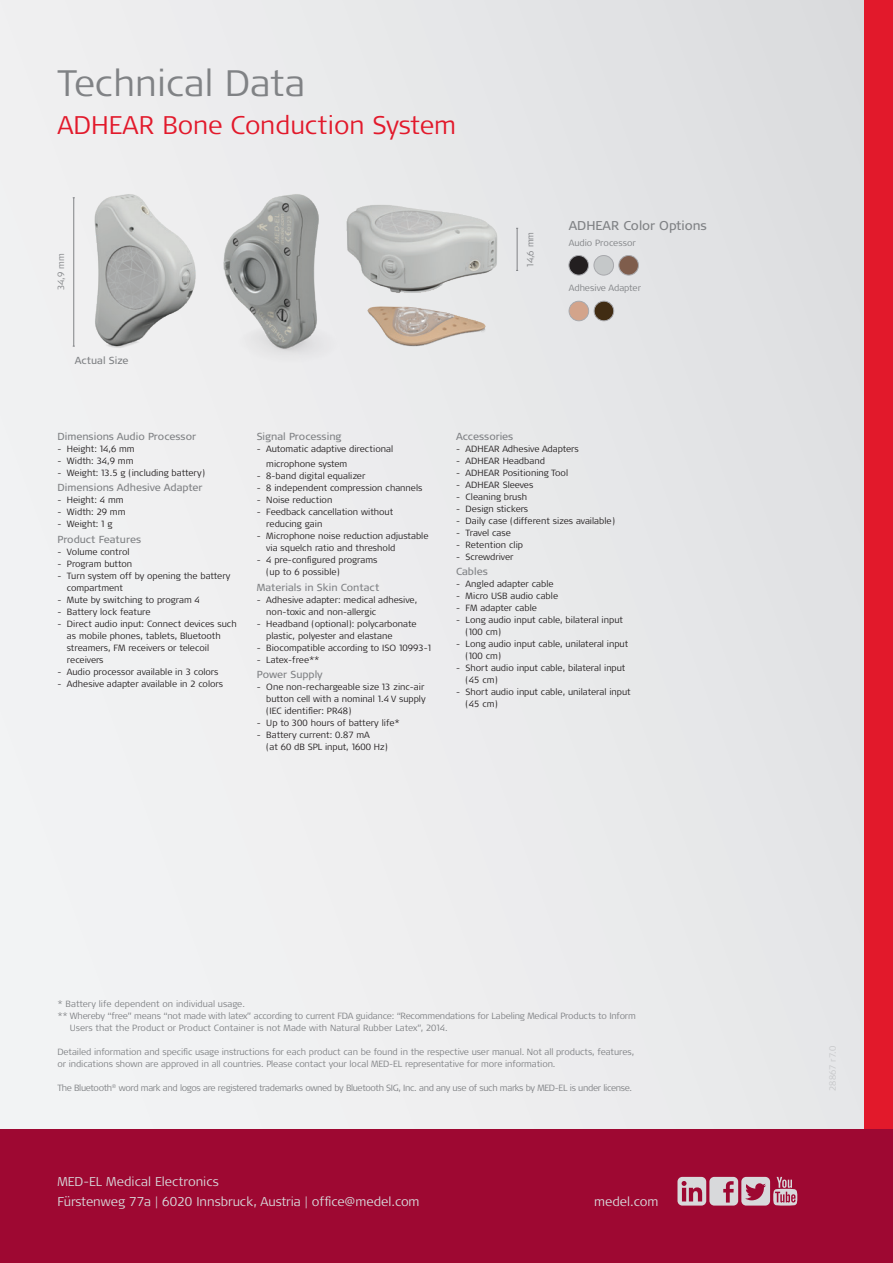
<style>
.page{position:relative;width:893px;height:1263px;background:#ebebed}
.page>*{position:absolute;margin:0;border:0;box-sizing:border-box;transform-origin:0 0}
.t1{font:300 36.75px "Signa Pro";color:#808285}
.t2{font:300 25.5px "Signa Pro";color:#e2192b}
.t3{font:300 12.75px/19.2px "Signa Pro";color:#d8d9db}
.t4{font:12.75px "Signa Pro";color:#808285}
.t5{font:10.2px "Signa Pro";color:#808285}
.t6{font:300 9px/12px "Signa Pro";color:#231f20}
.t7{font:300 9px/12px "Signa Pro";letter-spacing:-.01em;color:#808285}
.t8{font:300 9px "Signa Pro";letter-spacing:-.035em;color:#808285}
.t9{font:300 9px "Signa Pro";color:#c7c8ca}
</style>
<div class="page">
<div style="left:864px;top:0;width:29px;height:1263px;background:#e2192b"></div>
<div style="left:0;top:1129px;width:893px;height:134px;background:#9e0832"></div>
<svg style="left:677px;top:1177px;width:120px;height:28px"></svg>
<img style="left:72px;top:194px;width:124px;height:154px">
<img style="left:397px;top:206px;width:122px;height:141px">
<hr style="left:73px;top:198px;width:1px;height:148px;background:#808285">
<hr style="left:517px;top:228px;width:1px;height:42px;background:#808285">
<div style="left:569px;top:301px;width:20px;height:20px;background:#d3a48b;border-radius:50%"></div>
<div style="left:569px;top:301px;width:20px;height:20px;border:1px solid #a8a9ad;border-radius:50%"></div>
<div style="left:569px;top:255px;width:19px;height:20px;background:#231f20;border-radius:50%"></div>
<div style="left:569px;top:255px;width:20px;height:20px;border:1px solid #a8a9ad;border-radius:50%"></div>
<div style="left:594px;top:301px;width:20px;height:20px;background:#412c13;border-radius:50%"></div>
<div style="left:594px;top:301px;width:20px;height:20px;border:1px solid #a8a9ad;border-radius:50%"></div>
<div style="left:594px;top:255px;width:20px;height:20px;background:#c5c8c9;border-radius:50%"></div>
<div style="left:594px;top:255px;width:20px;height:20px;border:1px solid #a8a9ad;border-radius:50%"></div>
<div style="left:619px;top:255px;width:19px;height:20px;background:#7f5d4c;border-radius:50%"></div>
<div style="left:619px;top:255px;width:20px;height:20px;border:1px solid #a8a9ad;border-radius:50%"></div>
<img style="left:223px;top:194px;width:174px;height:158px">
<h1 class="t1" style="left:57px;top:57px;width:249px">Technical Data</h1>
<h2 class="t2" style="left:57px;top:107px;width:400px">ADHEAR Bone Conduction System</h2>
<p class="t7" style="left:55px;top:290px;width:38px;rotate:-90deg">34,9 mm</p>
<p class="t5" style="left:75px;top:353px;width:55px">Actual Size</p>
<p class="t7" style="left:524px;top:267px;width:36px;rotate:-90deg">14,6 mm</p>
<h3 class="t4" style="left:569px;top:216px;width:140px">ADHEAR Color Options</h3>
<p class="t7" style="left:569px;top:236px;width:68px">Audio Processor</p>
<p class="t7" style="left:569px;top:282px;width:74px">Adhesive Adapter</p>
<p class="t5" style="left:57px;top:429px;width:140px">Dimensions Audio Processor</p>
<p class="t6" style="left:57px;top:443px;width:79px">- Height: 14,6 mm</p>
<p class="t6" style="left:57px;top:455px;width:77px">- Width: 34,9 mm</p>
<p class="t6" style="left:57px;top:467px;width:149px">- Weight: 13.5 g (including battery)</p>
<p class="t5" style="left:57px;top:481px;width:147px">Dimensions Adhesive Adapter</p>
<p class="t6" style="left:57px;top:494px;width:68px">- Height: 4 mm</p>
<p class="t6" style="left:57px;top:506px;width:70px">- Width: 29 mm</p>
<p class="t6" style="left:57px;top:518px;width:57px">- Weight: 1 g</p>
<p class="t5" style="left:57px;top:532px;width:85px">Product Features</p>
<p class="t6" style="left:57px;top:545px;width:74px">- Volume control</p>
<p class="t6" style="left:57px;top:557px;width:76px">- Program button</p>
<p class="t6" style="left:67px;top:569px;width:165px;text-indent:-10px">- Turn system off by opening the battery compartment</p>
<p class="t6" style="left:57px;top:593px;width:144px">- Mute by switching to program 4</p>
<p class="t6" style="left:57px;top:605px;width:95px">- Battery lock feature</p>
<p class="t6" style="left:67px;top:617px;width:171px;text-indent:-10px">- Direct audio input: Connect devices such as mobile phones, tablets, Bluetooth streamers, FM receivers or telecoil receivers</p>
<p class="t6" style="left:57px;top:665px;width:163px">- Audio processor available in 3 colors</p>
<p class="t6" style="left:57px;top:677px;width:167px">- Adhesive adapter available in 2 colors</p>
<p class="t5" style="left:257px;top:429px;width:86px">Signal Processing</p>
<p class="t6" style="left:266px;top:441px;width:128px;line-height:15.3px;text-indent:-10px">- Automatic adaptive directional microphone system</p>
<p class="t6" style="left:257px;top:470px;width:110px">- 8-band digital equalizer</p>
<p class="t6" style="left:257px;top:482px;width:167px">- 8 independent compression channels</p>
<p class="t6" style="left:257px;top:494px;width:77px">- Noise reduction</p>
<p class="t6" style="left:266px;top:506px;width:128px;text-indent:-10px">- Feedback cancellation without reducing gain</p>
<p class="t6" style="left:266px;top:530px;width:164px;text-indent:-10px">- Microphone noise reduction adjustable via squelch ratio and threshold</p>
<p class="t6" style="left:266px;top:554px;width:113px;text-indent:-10px">- 4 pre-configured programs (up to 6 possible)</p>
<p class="t5" style="left:257px;top:580px;width:124px">Materials in Skin Contact</p>
<p class="t6" style="left:266px;top:593px;width:152px;text-indent:-10px">- Adhesive adapter: medical adhesive, non-toxic and non-allergic</p>
<p class="t6" style="left:266px;top:617px;width:152px;text-indent:-10px">- Headband (optional): polycarbonate plastic, polyester and elastane</p>
<p class="t6" style="left:257px;top:641px;width:176px">- Biocompatible according to ISO 10993-1</p>
<p class="t6" style="left:257px;top:653px;width:64px">- Latex-free**</p>
<p class="t5" style="left:257px;top:667px;width:68px">Power Supply</p>
<p class="t6" style="left:266px;top:680px;width:161px;text-indent:-10px">- One non-rechargeable size 13 zinc-air button cell with a nominal 1.4 V supply (IEC identifier: PR48)</p>
<p class="t6" style="left:257px;top:716px;width:145px">- Up to 300 hours of battery life*</p>
<p class="t6" style="left:266px;top:728px;width:123px;text-indent:-10px">- Battery current: 0.87 mA<br>(at 60 dB SPL input, 1600 Hz)</p>
<p class="t5" style="left:456px;top:429px;width:59px">Accessories</p>
<p class="t6" style="left:456px;top:443px;width:124px">- ADHEAR Adhesive Adapters</p>
<p class="t6" style="left:456px;top:455px;width:90px">- ADHEAR Headband</p>
<p class="t6" style="left:456px;top:467px;width:114px">- ADHEAR Positioning Tool</p>
<p class="t6" style="left:456px;top:479px;width:79px">- ADHEAR Sleeves</p>
<p class="t6" style="left:456px;top:491px;width:73px">- Cleaning brush</p>
<p class="t6" style="left:456px;top:503px;width:74px">- Design stickers</p>
<p class="t6" style="left:456px;top:515px;width:160px">- Daily case (different sizes available)</p>
<p class="t6" style="left:456px;top:527px;width:56px">- Travel case</p>
<p class="t6" style="left:456px;top:539px;width:69px">- Retention clip</p>
<p class="t6" style="left:456px;top:551px;width:59px">- Screwdriver</p>
<p class="t5" style="left:456px;top:565px;width:33px">Cables</p>
<p class="t6" style="left:456px;top:578px;width:99px">- Angled adapter cable</p>
<p class="t6" style="left:456px;top:590px;width:104px">- Micro USB audio cable</p>
<p class="t6" style="left:456px;top:602px;width:82px">- FM adapter cable</p>
<p class="t6" style="left:466px;top:614px;width:159px;text-indent:-10px">- Long audio input cable, bilateral input (100 cm)</p>
<p class="t6" style="left:466px;top:638px;width:164px;text-indent:-10px">- Long audio input cable, unilateral input (100 cm)</p>
<p class="t6" style="left:466px;top:662px;width:161px;text-indent:-10px">- Short audio input cable, bilateral input (45 cm)</p>
<p class="t6" style="left:466px;top:686px;width:166px;text-indent:-10px">- Short audio input cable, unilateral input (45 cm)</p>
<p class="t7" style="left:57px;top:997px;width:189px">* Battery life dependent on individual usage.</p>
<p class="t7" style="left:57px;top:1009px;width:580px">** Whereby “free” means “not made with latex” according to current FDA guidance: “Recommendations for Labeling Medical Products to Inform</p>
<p class="t7" style="left:70px;top:1021px;width:379px">Users that the Product or Product Container is not Made with Natural Rubber Latex”, 2014.</p>
<p class="t7" style="left:57px;top:1045px;width:578px">Detailed information and specific usage instructions for each product can be found in the respective user manual. Not all products, features, or indications shown are approved in all countries. Please contact your local MED-EL representative for more information.</p>
<p class="t8" style="left:57px;top:1081px;width:576px">The Bluetooth<sup>®</sup> word mark and logos are registered trademarks owned by Bluetooth SIG, Inc. and any use of such marks by MED-EL is under license.</p>
<h3 class="t3" style="left:57px;top:1172px;width:364px">MED-EL Medical Electronics<br>Fürstenweg 77a | 6020 Innsbruck, Austria | office@medel.com</h3>
<h3 class="t3" style="left:594px;top:1191px;width:66px">medel.com</h3>
<p class="t9" style="left:826px;top:1091px;width:46px;rotate:-90deg">28867 r7.0</p>
</div>
